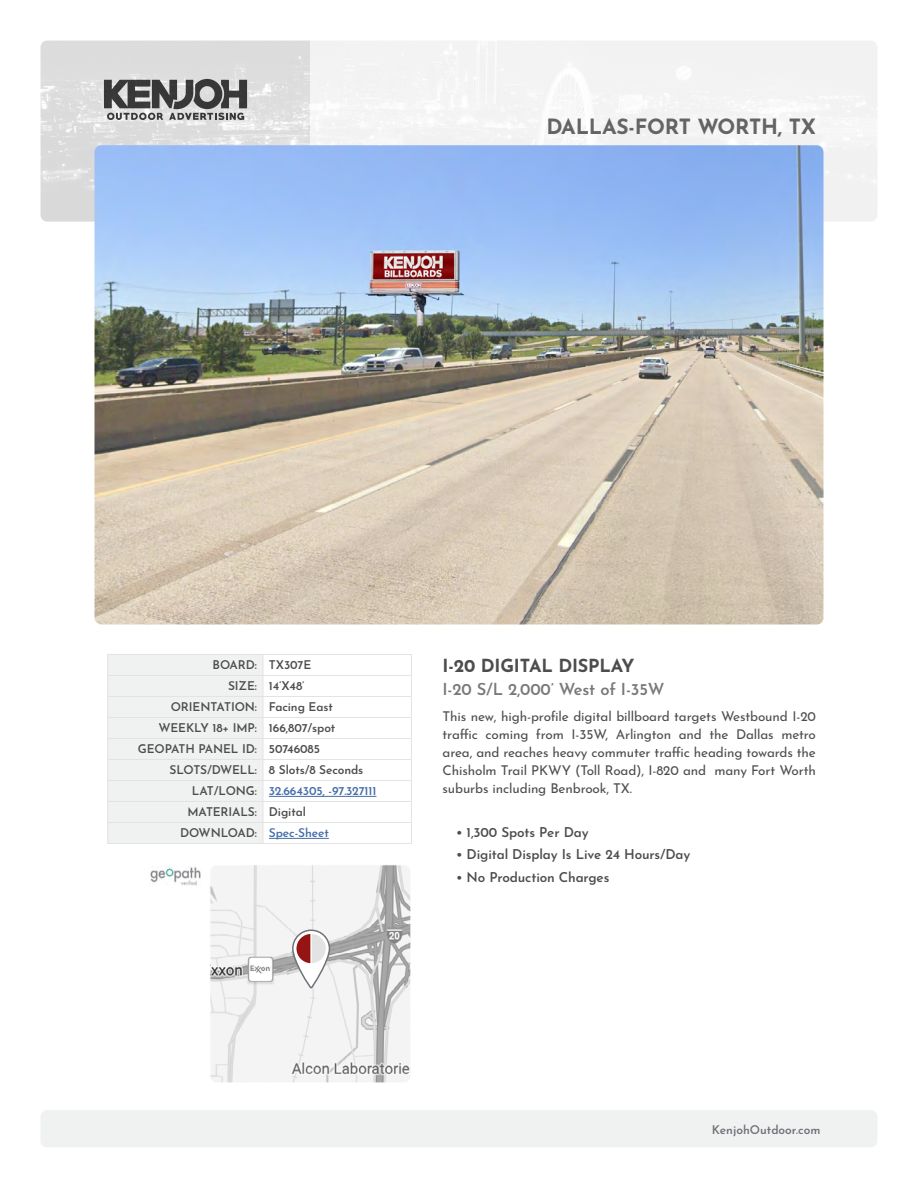
<style>
.page{position:relative;width:918px;height:1188px;background:#fff}
.page>*{position:absolute;margin:0;border:0;box-sizing:border-box;transform-origin:0 0}
.t1{font:700 21px "Josefin Sans";letter-spacing:-.01em;color:#636466}
.t2{font:700 18px "Josefin Sans";letter-spacing:-.01em;color:#4d4d4f}
.t3{font:600 16.5px "Josefin Sans";letter-spacing:-.01em;color:#77787b}
.t4{font:13.5px/18px "Josefin Sans";letter-spacing:-.01em;color:#4d4d4f;text-align:justify}
.t5{font:600 13.5px "Josefin Sans";letter-spacing:-.01em;color:#4d4d4f}
.t6{font:600 12px "Josefin Sans";letter-spacing:-.01em;color:#4d4d4f}
.t7{font:600 12px "Josefin Sans";letter-spacing:-.01em;color:#456da9}
.t8{font:600 12px "Josefin Sans";color:#6e7277}
.s1{color:#4d4d4f}
</style>
<div class="page">
<div style="left:40px;top:1110px;width:838px;height:37px;background:#f0f1f1;border-radius:7px"></div>
<img style="left:40px;top:40px;width:271px;height:182px">
<div style="left:311px;top:40px;width:567px;height:182px;background:#f3f3f3"></div>
<svg style="left:104px;top:79px;width:143px;height:41px"></svg>
<hr style="left:263px;top:654px;width:149px;height:1px;background:#e2e3e4">
<hr style="left:263px;top:675px;width:149px;height:1px;background:#e2e3e4">
<hr style="left:263px;top:696px;width:149px;height:1px;background:#e2e3e4">
<hr style="left:263px;top:717px;width:149px;height:1px;background:#e2e3e4">
<hr style="left:263px;top:738px;width:149px;height:1px;background:#e2e3e4">
<hr style="left:263px;top:759px;width:149px;height:1px;background:#e2e3e4">
<hr style="left:263px;top:780px;width:149px;height:1px;background:#e2e3e4">
<hr style="left:263px;top:801px;width:149px;height:1px;background:#e2e3e4">
<hr style="left:263px;top:822px;width:149px;height:1px;background:#e2e3e4">
<div style="left:107px;top:654px;width:157px;height:189px;background:#f0f1f1"></div>
<svg style="left:411px;top:655px;width:1px;height:188px"></svg>
<hr style="left:107px;top:843px;width:156px;height:1px;background:#e2e3e4">
<hr style="left:263px;top:843px;width:149px;height:1px;background:#e2e3e4">
<hr style="left:269px;top:796px;width:107px;height:1px;background:#456da9">
<hr style="left:269px;top:838px;width:60px;height:1px;background:#456da9">
<img style="left:212px;top:866px;width:197px;height:215px">
<div style="left:210px;top:864px;width:201px;height:219px;border:1px solid #fff;border-radius:7px"></div>
<img style="left:150px;top:867px;width:51px;height:19px">
<img style="left:94px;top:145px;width:730px;height:480px">
<svg style="left:293px;top:930px;width:36px;height:58px"></svg>
<div style="left:292px;top:929px;width:38px;height:60px;border:2px solid #6e7277;border-radius:18px"></div>
<div style="left:296px;top:933px;width:31px;height:31px;background:#e4e3e3;border-radius:50%"></div>
<div style="left:295px;top:932px;width:32px;height:33px;border:2px solid #fff;border-radius:50%"></div>
<svg style="left:294px;top:932px;width:19px;height:33px"></svg>
<h1 class="t1" style="left:546px;top:108px;width:271px">DALLAS-FORT WORTH, TX</h1>
<p class="t6" style="left:213px;top:655px;width:100px">BOARD: TX307E</p>
<p class="t6" style="left:228px;top:676px;width:78px">SIZE: 14’X48’</p>
<p class="t6" style="left:171px;top:697px;width:164px">ORIENTATION: Facing East</p>
<p class="t6" style="left:158px;top:718px;width:178px">WEEKLY 18+ IMP: 166,807/spot</p>
<p class="t6" style="left:138px;top:739px;width:184px">GEOPATH PANEL ID: 50746085</p>
<p class="t6" style="left:169px;top:760px;width:195px">SLOTS/DWELL: 8 Slots/8 Seconds</p>
<p class="t7" style="left:192px;top:781px;width:186px"><span class="s1">LAT/LONG:</span> 32.664305, -97.327111</p>
<p class="t6" style="left:187px;top:802px;width:120px">MATERIALS: Digital</p>
<p class="t7" style="left:180px;top:823px;width:150px"><span class="s1">DOWNLOAD:</span> Spec-Sheet</p>
<h2 class="t2" style="left:443px;top:650px;width:193px">I-20 DIGITAL DISPLAY</h2>
<p class="t3" style="left:443px;top:675px;width:224px">I-20 S/L 2,000’ West of I-35W</p>
<p class="t4" style="left:443px;top:706px;width:375px">This new, high-profile digital billboard targets Westbound I-20 traffic coming from I-35W, Arlington and the Dallas metro area, and reaches heavy commuter traffic heading towards the Chisholm Trail PKWY (Toll Road), I-820 and many Fort Worth suburbs including Benbrook, TX.</p>
<p class="t5" style="left:456px;top:821px;width:134px">• 1,300 Spots Per Day</p>
<p class="t5" style="left:456px;top:843px;width:236px">• Digital Display Is Live 24 Hours/Day</p>
<p class="t5" style="left:456px;top:866px;width:155px">• No Production Charges</p>
<p class="t8" style="left:712px;top:1120px;width:110px">KenjohOutdoor.com</p>
</div>
